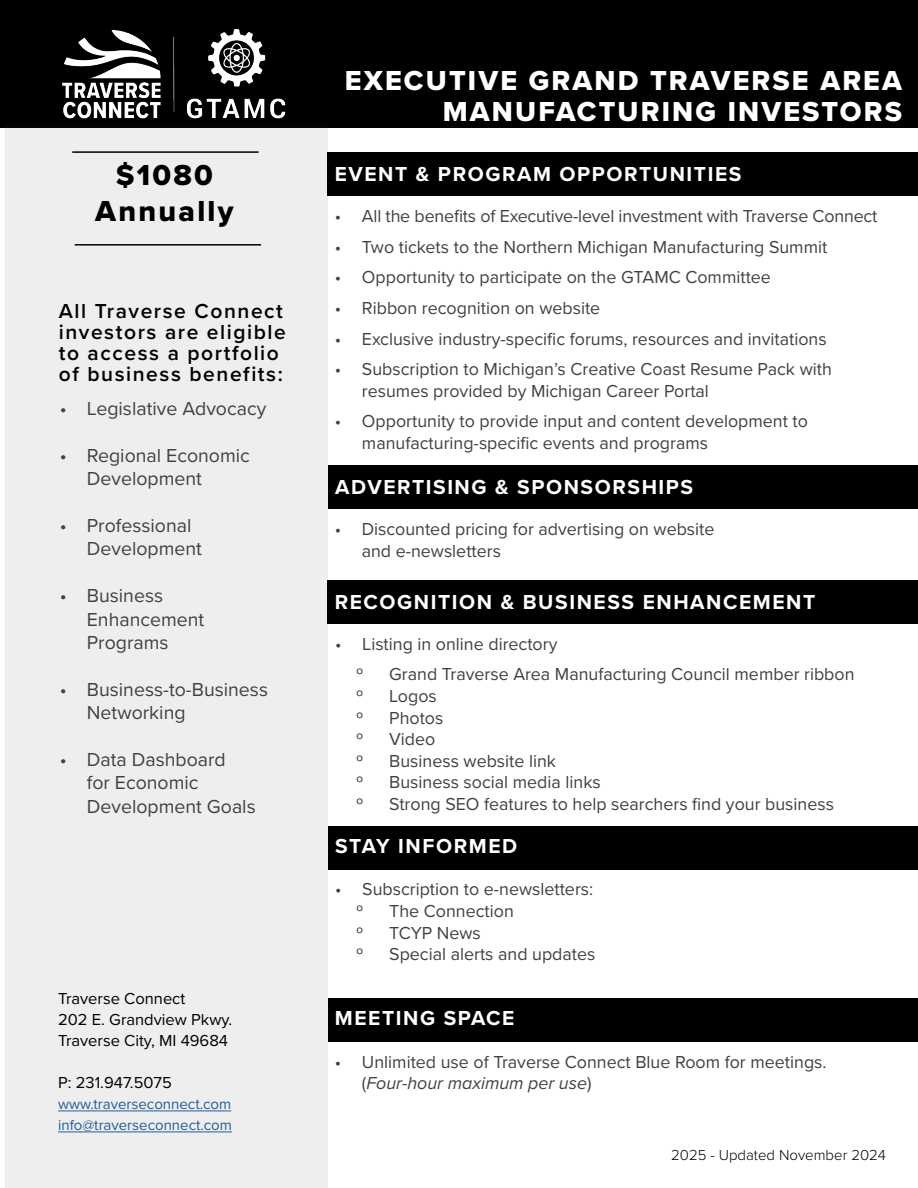
<style>
.page{position:relative;width:918px;height:1188px;background:#fff}
.page>*{position:absolute;margin:0;border:0;box-sizing:border-box;transform-origin:0 0}
.t1{font:30px/36px "Proxima Nova Extrabld";letter-spacing:.075em;color:#000;text-align:center}
.t2{font:28.5px/31.5px "Proxima Nova Extrabld";letter-spacing:.075em;color:#fff;text-align:right}
.t3{font:700 21px "Proxima Nova";letter-spacing:.075em;color:#fff}
.t4{font:600 21px/21px "Proxima Nova";letter-spacing:.075em;color:#000}
.t5{font:19.5px/23.4px "Proxima Nova";color:#414042}
.t6{font:18px/21.6px "Proxima Nova";color:#414042}
.t7{font:16.5px/21px "Proxima Nova";color:#000}
.t8{font:15px/21px "Proxima Nova";color:#215e9e}
.t9{font:300 15px "Proxima Nova";color:#000}
.s1{font-style:italic}
</style>
<div class="page">
<div style="left:0;top:0;width:918px;height:128px;background:#000"></div>
<div style="left:5px;top:125px;width:323px;height:1063px;background:#eee"></div>
<hr style="left:72px;top:151px;width:187px;height:2px;background:#000">
<hr style="left:75px;top:244px;width:186px;height:2px;background:#000">
<div style="left:328px;top:153px;width:590px;height:43px;background:#000"></div>
<div style="left:328px;top:466px;width:590px;height:43px;background:#000"></div>
<div style="left:328px;top:580px;width:590px;height:44px;background:#000"></div>
<div style="left:328px;top:826px;width:590px;height:43px;background:#000"></div>
<div style="left:328px;top:998px;width:590px;height:44px;background:#000"></div>
<hr style="left:58px;top:1111px;width:173px;height:1px;background:#215e9e">
<hr style="left:58px;top:1132px;width:174px;height:1px;background:#215e9e">
<img style="left:62px;top:29px;width:224px;height:90px">
<h1 class="t1" style="left:95px;top:156px;width:140px">$1080<br>Annually</h1>
<p class="t4" style="left:59px;top:300px;width:229px">All Traverse Connect investors are eligible to access a portfolio of business benefits:</p>
<p class="t5" style="left:60px;top:396px;width:208px">• Legislative Advocacy</p>
<p class="t5" style="left:87px;top:443px;width:165px;text-indent:-27px">• Regional Economic<br>Development</p>
<p class="t5" style="left:87px;top:513px;width:117px;text-indent:-27px">• Professional<br>Development</p>
<p class="t5" style="left:87px;top:583px;width:119px;text-indent:-27px">• Business<br>Enhancement<br>Programs</p>
<p class="t5" style="left:87px;top:677px;width:183px;text-indent:-27px">• Business-to-Business<br>Networking</p>
<p class="t5" style="left:87px;top:747px;width:170px;text-indent:-27px">• Data Dashboard<br>for Economic<br>Development Goals</p>
<p class="t7" style="left:58px;top:987px;width:176px">Traverse Connect<br>202 E. Grandview Pkwy.<br>Traverse City, MI 49684</p>
<p class="t7" style="left:58px;top:1071px;width:115px">P: 231.947.5075</p>
<p class="t8" style="left:58px;top:1092px;width:175px">www.traverseconnect.com info@traverseconnect.com</p>
<h2 class="t2" style="left:345px;top:64px;width:559px">EXECUTIVE GRAND TRAVERSE AREA<br>MANUFACTURING INVESTORS</h2>
<p class="t3" style="left:335px;top:159px;width:408px">EVENT &amp; PROGRAM OPPORTUNITIES</p>
<p class="t6" style="left:335px;top:205px;width:544px">• All the benefits of Executive-level investment with Traverse Connect</p>
<p class="t6" style="left:335px;top:235px;width:494px">• Two tickets to the Northern Michigan Manufacturing Summit</p>
<p class="t6" style="left:335px;top:266px;width:438px">• Opportunity to participate on the GTAMC Committee</p>
<p class="t6" style="left:335px;top:296px;width:267px">• Ribbon recognition on website</p>
<p class="t6" style="left:335px;top:327px;width:493px">• Exclusive industry-specific forums, resources and invitations</p>
<p class="t6" style="left:362px;top:358px;width:471px;text-indent:-27px">• Subscription to Michigan’s Creative Coast Resume Pack with resumes provided by Michigan Career Portal</p>
<p class="t6" style="left:362px;top:410px;width:448px;text-indent:-27px">• Opportunity to provide input and content development to manufacturing-specific events and programs</p>
<p class="t3" style="left:335px;top:471px;width:360px">ADVERTISING &amp; SPONSORSHIPS</p>
<p class="t6" style="left:362px;top:517px;width:354px;text-indent:-27px">• Discounted pricing for advertising on website and e-newsletters</p>
<p class="t3" style="left:335px;top:586px;width:482px">RECOGNITION &amp; BUSINESS ENHANCEMENT</p>
<p class="t6" style="left:356px;top:628px;width:203px;line-height:30.6px;text-indent:-21px">• Listing in online directory º</p>
<p class="t6" style="left:389px;top:663px;width:467px">Grand Traverse Area Manufacturing Council member ribbon</p>
<p class="t6" style="left:356px;top:685px;width:9px">º</p>
<p class="t6" style="left:389px;top:685px;width:49px">Logos</p>
<p class="t6" style="left:356px;top:706px;width:9px">º</p>
<p class="t6" style="left:389px;top:706px;width:56px">Photos</p>
<p class="t6" style="left:356px;top:728px;width:9px">º</p>
<p class="t6" style="left:389px;top:728px;width:48px">Video</p>
<p class="t6" style="left:356px;top:749px;width:9px">º</p>
<p class="t6" style="left:389px;top:749px;width:168px">Business website link</p>
<p class="t6" style="left:356px;top:771px;width:9px">º</p>
<p class="t6" style="left:389px;top:771px;width:213px">Business social media links</p>
<p class="t6" style="left:356px;top:793px;width:9px">º</p>
<p class="t6" style="left:389px;top:793px;width:446px">Strong SEO features to help searchers find your business</p>
<p class="t3" style="left:335px;top:830px;width:184px">STAY INFORMED</p>
<p class="t6" style="left:356px;top:878px;width:239px;text-indent:-21px">• Subscription to e-newsletters: º</p>
<p class="t6" style="left:389px;top:899px;width:126px">The Connection</p>
<p class="t6" style="left:356px;top:921px;width:9px">º</p>
<p class="t6" style="left:389px;top:921px;width:93px">TCYP News</p>
<p class="t6" style="left:356px;top:943px;width:9px">º</p>
<p class="t6" style="left:389px;top:943px;width:208px">Special alerts and updates</p>
<p class="t3" style="left:335px;top:1003px;width:181px">MEETING SPACE</p>
<p class="t6" style="left:362px;top:1050px;width:466px;text-indent:-27px">• Unlimited use of Traverse Connect Blue Room for meetings. (<span class="s1">Four-hour maximum per use</span>)</p>
<p class="t9" style="left:671px;top:1143px;width:216px">2025 - Updated November 2024</p>
</div>
